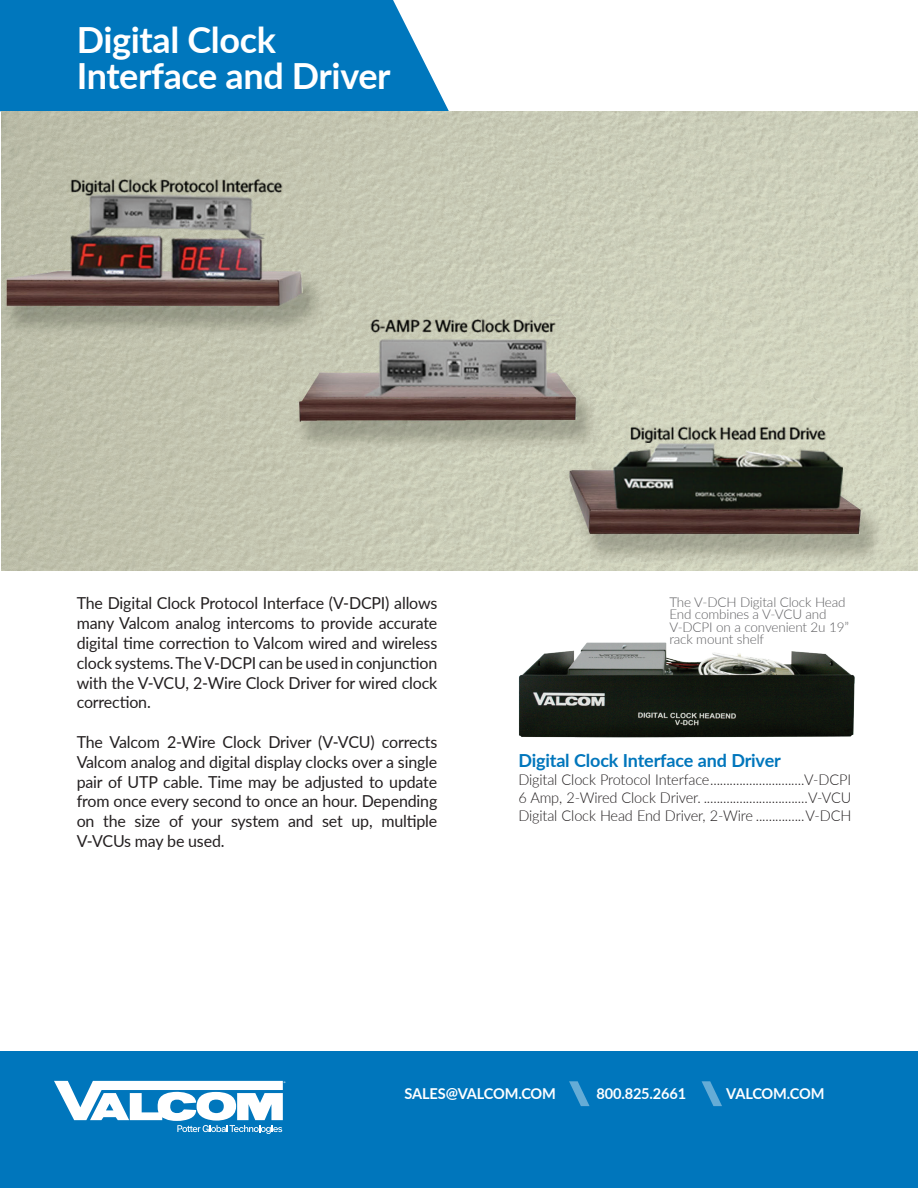
<style>
.page{position:relative;width:918px;height:1188px;background:#fff}
.page>*{position:absolute;margin:0;border:0;box-sizing:border-box;transform-origin:0 0}
.t1{font:700 36px/36.8px "Lato";letter-spacing:-.01em;color:#fff}
.t2{font:700 18px "Lato";letter-spacing:-.01em;color:#0076bc}
.t3{font:16.5px/19.8px "Lato";letter-spacing:-.01em;color:#231f20;text-align:justify}
.t4{font:300 15px/18px "Lato";letter-spacing:-.01em;color:#231f20;text-align:justify}
.t5{font:700 15px "Lato";letter-spacing:-.01em;color:#fff}
.t6{font:300 13.5px/12.5px "Lato";letter-spacing:-.01em;color:#5f5f62}
.t7{font:5.25px "Myriad Pro";color:#fff}
</style>
<div class="page">
<div style="left:0;top:1051px;width:918px;height:137px;background:#0076bc"></div>
<svg style="left:569px;top:1081px;width:21px;height:25px"></svg>
<svg style="left:702px;top:1081px;width:20px;height:25px"></svg>
<div style="left:0;top:0;width:449px;height:111px;background:#0077bd"></div>
<svg style="left:54px;top:1081px;width:229px;height:53px"></svg>
<img style="left:519px;top:642px;width:336px;height:96px">
<img style="left:2px;top:112px;width:916px;height:458px">
<h1 class="t1" style="left:77px;top:20px;width:316px">Digital Clock<br>Interface and Driver</h1>
<p class="t3" style="left:77px;top:593px;width:362px">The Digital Clock Protocol Interface (V-DCPI) allows many Valcom analog intercoms to provide accurate digital time correction to Valcom wired and wireless clock systems. The V-DCPI can be used in conjunction with the V-VCU, 2-Wire Clock Driver for wired clock correction.</p>
<p class="t3" style="left:77px;top:731px;width:362px">The Valcom 2-Wire Clock Driver (V-VCU) corrects Valcom analog and digital display clocks over a single pair of UTP cable. Time may be adjusted to update from once every second to once an hour. Depending on the size of your system and set up, multiple V-VCUs may be used.</p>
<p class="t6" style="left:669px;top:595px;width:181px">The V-DCH Digital Clock Head<br>End combines a V-VCU and<br>V-DCPI on a convenient 2u 19” rack mount shelf</p>
<p class="t2" style="left:518px;top:747px;width:264px">Digital Clock Interface and Driver</p>
<p class="t4" style="left:518px;top:770px;width:334px">Digital Clock Protocol Interface.............................V-DCPI 6 Amp, 2-Wired Clock Driver. ................................V-VCU Digital Clock Head End Driver, 2-Wire ...............V-DCH</p>
<p class="t7" style="left:284px;top:1080px;width:4px">®</p>
<p class="t5" style="left:405px;top:1082px;width:153px">SALES@VALCOM.COM</p>
<p class="t5" style="left:597px;top:1082px;width:91px">800.825.2661</p>
<p class="t5" style="left:726px;top:1082px;width:100px">VALCOM.COM</p>
</div>
